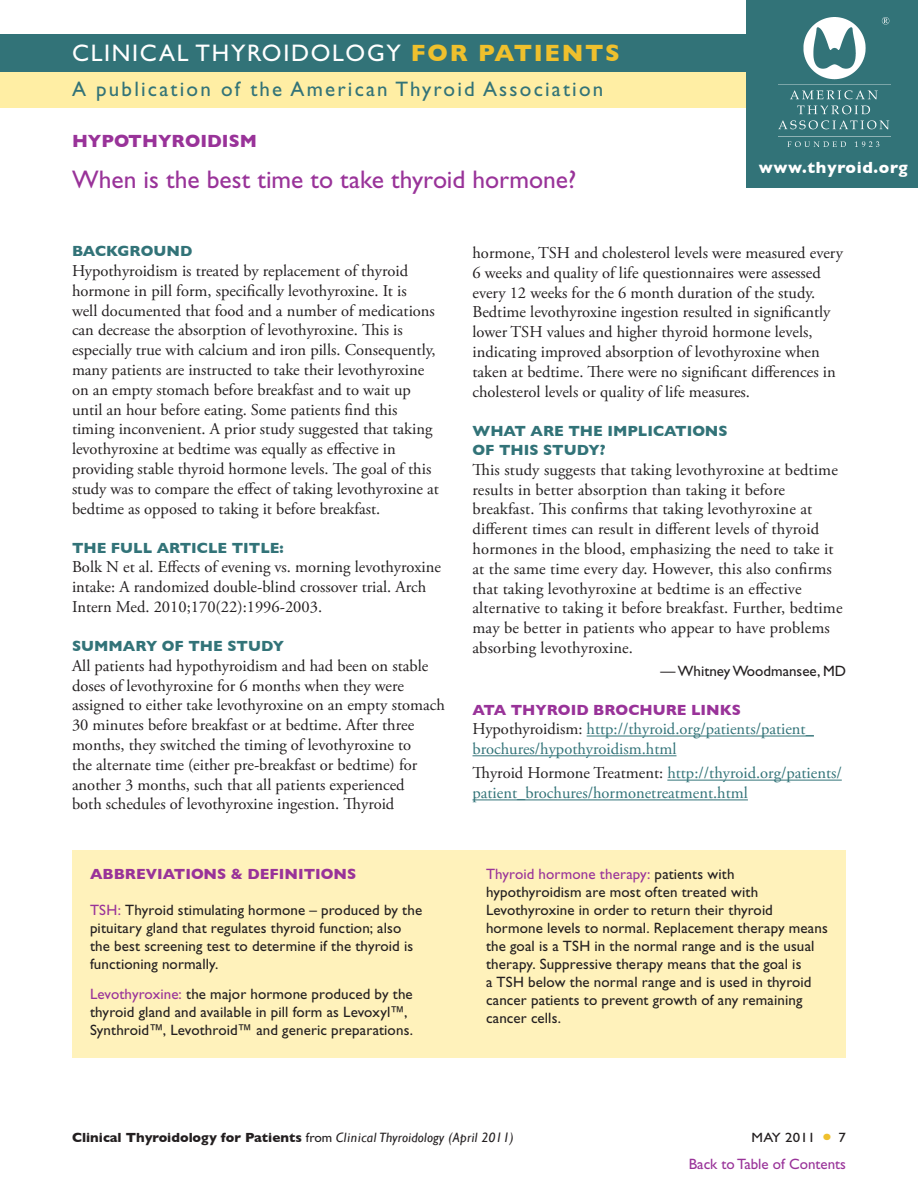
<style>
.page{position:relative;width:918px;height:1188px;background:#fff}
.page>*{position:absolute;margin:0;border:0;box-sizing:border-box;transform-origin:0 0}
.t1{font:25.5px "Gill Sans Std";color:#939}
.t2{font:24px "Gill Sans Std";letter-spacing:.07em;color:#fff}
.t3{font:21px "Gill Sans Std";letter-spacing:.105em;color:#327378}
.Topic_Header{font:700 18px "Gill Sans";color:#939}
.body_serif{font:16.5px/19.8px "Adobe Garamond Pro";color:#231f20}
.body_links{font:16.5px/19.8px "Adobe Garamond Pro";color:#327378}
.t4{font:700 16.5px "Gill Sans";letter-spacing:.04em;color:#fff}
.abbreviations_body{font:15px/18px "Gill Sans Std";letter-spacing:.01em;color:#231f20}
.question{font:700 15px/19.5px "Gill Sans";color:#327378}
.abbreviations_head{font:700 15px "Gill Sans";color:#939}
.question_links{font:700 15px "Gill Sans";color:#939}
.t5{font:15px "Gill Sans Std";color:#939}
.body_editor_name{font:15px "Gill Sans Std";color:#231f20}
.t6{font:700 13.5px "Gill Sans";color:#231f20}
.t7{font:13.5px "Gill Sans Std";letter-spacing:.01em;color:#231f20;scale:1.1 1}
.s1{font-family:"Gill Sans";font-weight:700;color:#efc02d}
.s2{color:#939}
.s3{color:#231f20}
.s4{font-family:"Gill Sans Std";font-weight:400}
.s5{font-weight:400;font-style:italic}
</style>
<div class="page">
<div style="left:72px;top:850px;width:774px;height:208px;background:#fff2bb"></div>
<div style="left:0;top:70px;width:918px;height:38px;background:#ffeea4"></div>
<div style="left:0;top:35px;width:918px;height:37px;background:#327378"></div>
<hr style="left:587px;top:736px;width:227px;height:1px;background:#327378">
<hr style="left:472px;top:755px;width:205px;height:1px;background:#327378">
<hr style="left:667px;top:780px;width:175px;height:1px;background:#327378">
<hr style="left:472px;top:799px;width:276px;height:1px;background:#327378">
<div style="left:747px;top:0;width:171px;height:188px;background:#327378"></div>
<img style="left:778px;top:18px;width:112px;height:129px">
<p class="t2" style="left:72px;top:40px;width:550px">CLINICAL THYROIDOLOGY <span class="s1">FOR PATIENTS</span></p>
<p class="t3" style="left:72px;top:77px;width:533px">A publication of the American Thyroid Association</p>
<p class="Topic_Header" style="left:72px;top:131px;width:186px">HYPOTHYROIDISM</p>
<p class="t1" style="left:72px;top:165px;width:506px">When is the best time to take thyroid hormone?</p>
<p class="t4" style="left:759px;top:158px;width:150px">www.thyroid.org</p>
<p class="question" style="left:72px;top:241px;width:122px">BACKGROUND</p>
<p class="body_serif" style="left:72px;top:262px;width:368px">Hypothyroidism is treated by replacement of thyroid hormone in pill form, specifically levothyroxine. It is<br>well documented that food and a number of medications can decrease the absorption of levothyroxine. This is especially true with calcium and iron pills. Consequently, many patients are instructed to take their levothyroxine on an empty stomach before breakfast and to wait up until an hour before eating. Some patients find this timing inconvenient. A prior study suggested that taking levothyroxine at bedtime was equally as effective in providing stable thyroid hormone levels. The goal of this study was to compare the effect of taking levothyroxine at bedtime as opposed to taking it before breakfast.</p>
<p class="question" style="left:72px;top:538px;width:213px">THE FULL ARTICLE TITLE:</p>
<p class="body_serif" style="left:72px;top:558px;width:371px">Bolk N et al. Effects of evening vs. morning levothyroxine intake: A randomized double-blind crossover trial. Arch<br>Intern Med. 2010;170(22):1996-2003.</p>
<p class="question" style="left:72px;top:636px;width:214px">SUMMARY OF THE STUDY</p>
<p class="body_serif" style="left:72px;top:656px;width:374px">All patients had hypothyroidism and had been on stable doses of levothyroxine for 6 months when they were assigned to either take levothyroxine on an empty stomach 30 minutes before breakfast or at bedtime. After three months, they switched the timing of levothyroxine to<br>the alternate time (either pre-breakfast or bedtime) for another 3 months, such that all patients experienced<br>both schedules of levothyroxine ingestion. Thyroid</p>
<p class="abbreviations_head" style="left:90px;top:865px;width:268px">ABBREVIATIONS &amp; DEFINITIONS</p>
<p class="abbreviations_body" style="left:90px;top:901px;width:334px"><span class="s2">TSH:</span> Thyroid stimulating hormone – produced by the pituitary gland that regulates thyroid function; also the best screening test to determine if the thyroid is functioning normally.</p>
<p class="abbreviations_body" style="left:90px;top:985px;width:324px"><span class="s2">Levothyroxine:</span> the major hormone produced by the thyroid gland and available in pill form as Levoxyl™,<br>Synthroid™, Levothroid™ and generic preparations.</p>
<p class="body_serif" style="left:472px;top:243px;width:372px">hormone, TSH and cholesterol levels were measured every 6 weeks and quality of life questionnaires were assessed every 12 weeks for the 6 month duration of the study.<br>Bedtime levothyroxine ingestion resulted in significantly lower TSH values and higher thyroid hormone levels, indicating improved absorption of levothyroxine when taken at bedtime. There were no significant differences in cholesterol levels or quality of life measures.</p>
<p class="question" style="left:472px;top:421px;width:257px">WHAT ARE THE IMPLICATIONS<br>OF THIS STUDY?</p>
<p class="body_serif" style="left:472px;top:460px;width:372px">This study suggests that taking levothyroxine at bedtime results in better absorption than taking it before breakfast. This confirms that taking levothyroxine at different times can result in different levels of thyroid hormones in the blood, emphasizing the need to take it at the same time every day. However, this also confirms that taking levothyroxine at bedtime is an effective alternative to taking it before breakfast. Further, bedtime may be better in patients who appear to have problems absorbing levothyroxine.</p>
<p class="body_editor_name" style="left:661px;top:662px;width:187px">—WhitneyWoodmansee, MD</p>
<p class="question_links" style="left:472px;top:701px;width:270px">ATA THYROID BROCHURE LINKS</p>
<p class="body_links" style="left:472px;top:720px;width:343px"><span class="s3">Hypothyroidism:</span> http://thyroid.org/patients/patient_ brochures/hypothyroidism.html</p>
<p class="body_links" style="left:472px;top:764px;width:371px"><span class="s3">Thyroid Hormone Treatment:</span> http://thyroid.org/patients/ patient_brochures/hormonetreatment.html</p>
<p class="abbreviations_body" style="left:486px;top:865px;width:343px"><span class="s2">Thyroid hormone therapy:</span> patients with hypothyroidism are most often treated with Levothyroxine in order to return their thyroid hormone levels to normal. Replacement therapy means the goal is a TSH in the normal range and is the usual therapy. Suppressive therapy means that the goal is<br>a TSH below the normal range and is used in thyroid cancer patients to prevent growth of any remaining cancer cells.</p>
<p class="t6" style="left:72px;top:1129px;width:443px">Clinical Thyroidology for Patients <span class="s4">from</span> <span class="s5">Clinical Thyroidology (April 2011)</span></p>
<p class="t7" style="left:752px;top:1130px;width:59px">MAY 2011</p>
<p class="t7" style="left:839px;top:1130px;width:8px">7</p>
<p class="t5" style="left:689px;top:1155px;width:159px">Back to Table of Contents</p>
</div>
